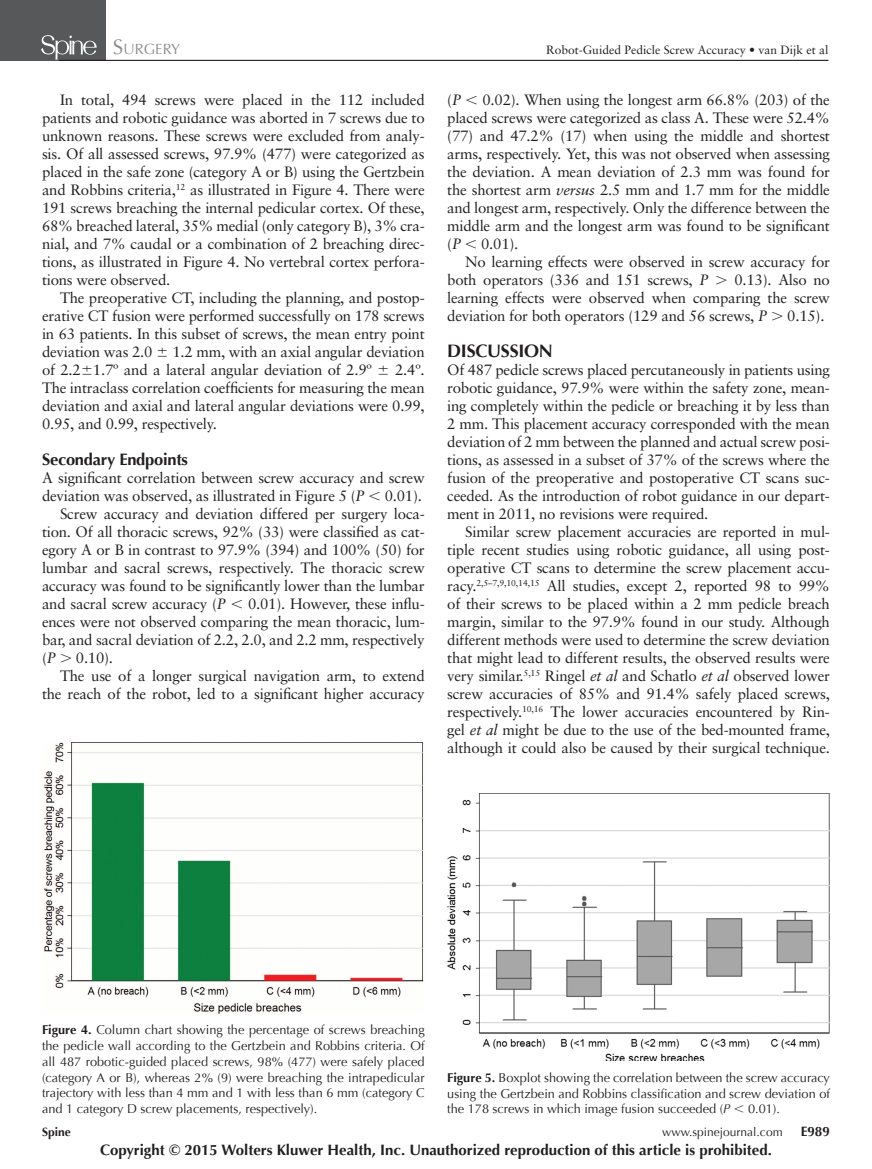
<style>
.page{position:relative;width:872px;height:1169px;background:#fff}
.page>*{position:absolute;margin:0;border:0;box-sizing:border-box;transform-origin:0 0}
.t1{font:700 18px "Optima";letter-spacing:-.015em;color:#231f20}
.t2{font:700 16.5px "Optima";letter-spacing:-.015em;color:#231f20}
.t3{font:15px/18px "Sabon";letter-spacing:-.015em;color:#231f20;text-align:justify}
.t4{font:700 15px "Optima";color:#231f20}
.t5{font:14.7px "Optima";color:#8a8c8f}
.t6{font:700 13.5px "Optima";color:#231f20}
.t7{font:12.75px/15.8px "Optima";color:#231f20;text-align:justify}
.t8{font:12px "Sabon";color:#231f20}
.t9{font:12px "Optima";color:#231f20}
.t10{font:700 12px "Optima";color:#231f20}
.s1{font-size:21px}
.s2{font-style:italic}
.s3{font-weight:700}
</style>
<div class="page">
<div style="left:0;top:0;width:105px;height:61px;background:#57585a"></div>
<img style="left:41px;top:35px;width:58px;height:25px">
<hr style="left:59px;top:60px;width:769px;height:1px;background:#231f20">
<img style="left:43px;top:742px;width:381px;height:271px">
<img style="left:447px;top:793px;width:383px;height:267px">
<p class="t5" style="left:113px;top:40px;width:69px"><span class="s1">S</span>URGERY</p>
<p class="t8" style="left:546px;top:44px;width:284px">Robot-Guided Pedicle Screw Accuracy • van Dijk et al</p>
<p class="t3" style="left:42px;top:92px;width:384px;text-indent:18px">In total, 494 screws were placed in the 112 included patients and robotic guidance was aborted in 7 screws due to unknown reasons. These screws were excluded from analy&shy;sis. Of all assessed screws, 97.9% (477) were categorized as placed in the safe zone (category A or B) using the Gertzbein and Robbins criteria, <sup>12</sup> as illustrated in Figure 4 . There were 191 screws breaching the internal pedicular cortex. Of these, 68% breached lateral, 35% medial (only category B), 3% cra&shy;nial, and 7% caudal or a combination of 2 breaching direc&shy;tions, as illustrated in Figure 4 . No vertebral cortex perfora&shy;tions were observed.</p>
<p class="t3" style="left:42px;top:290px;width:384px;text-indent:18px">The preoperative CT, including the planning, and postop&shy;erative CT fusion were performed successfully on 178 screws in 63 patients. In this subset of screws, the mean entry point deviation was 2.0</p>
<p class="t3" style="left:42px;top:344px;width:384px;text-indent:130px">1.2 mm, with an axial angular deviation of 2.2 1.7º and a lateral angular deviation of 2.9º</p>
<p class="t3" style="left:42px;top:362px;width:384px;text-indent:353px">2.4º.<br>The intraclass correlation coefficients for measuring the mean deviation and axial and lateral angular deviations were 0.99, 0.95, and 0.99, respectively.</p>
<p class="t2" style="left:42px;top:450px;width:147px">Secondary Endpoints</p>
<p class="t3" style="left:42px;top:470px;width:384px">A significant correlation between screw accuracy and screw deviation was observed, as illustrated in Figure 5 ( <span class="s2">P</span></p>
<p class="t3" style="left:385px;top:488px;width:39px">0.01).</p>
<p class="t3" style="left:60px;top:506px;width:366px">Screw accuracy and deviation differed per surgery loca-</p>
<p class="t3" style="left:42px;top:524px;width:384px">tion. Of all thoracic screws, 92% (33) were classified as cat-</p>
<p class="t3" style="left:42px;top:542px;width:384px">egory A or B in contrast to 97.9% (394) and 100% (50) for</p>
<p class="t3" style="left:42px;top:560px;width:384px">lumbar and sacral screws, respectively. The thoracic screw</p>
<p class="t3" style="left:42px;top:578px;width:384px">accuracy was found to be significantly lower than the lumbar</p>
<p class="t3" style="left:42px;top:596px;width:185px">and sacral screw accuracy ( <span class="s2">P</span></p>
<p class="t3" style="left:42px;top:596px;width:384px;text-indent:206px">0.01). However, these influ&shy;ences were not observed comparing the mean thoracic, lum&shy;bar, and sacral deviation of 2.2, 2.0, and 2.2 mm, respectively ( <span class="s2">P</span></p>
<p class="t3" style="left:76px;top:650px;width:39px">0.10).</p>
<p class="t3" style="left:60px;top:668px;width:366px">The use of a longer surgical navigation arm, to extend</p>
<p class="t3" style="left:42px;top:686px;width:384px">the reach of the robot, led to a significant higher accuracy</p>
<p class="t3" style="left:447px;top:92px;width:384px;text-indent:35px">0.02). When using the longest arm 66.8% (203) of the placed screws were categorized as class A. These were 52.4% (77) and 47.2% (17) when using the middle and shortest arms, respectively. Yet, this was not observed when assessing the deviation. A mean deviation of 2.3 mm was found for the shortest arm <span class="s2">versus</span> 2.5 mm and 1.7 mm for the middle and longest arm, respectively. Only the difference between the middle arm and the longest arm was found to be significant ( <span class="s2">P</span></p>
<p class="t3" style="left:447px;top:92px;width:15px">( <span class="s2">P</span></p>
<p class="t3" style="left:481px;top:236px;width:39px">0.01).</p>
<p class="t3" style="left:465px;top:254px;width:366px">No learning effects were observed in screw accuracy for</p>
<p class="t3" style="left:447px;top:272px;width:263px">both operators (336 and 151 screws, <span class="s2">P</span></p>
<p class="t3" style="left:447px;top:272px;width:384px;text-indent:287px">0.13). Also no learning effects were observed when comparing the screw deviation for both operators (129 and 56 screws, <span class="s2">P</span></p>
<p class="t3" style="left:787px;top:308px;width:39px">0.15).</p>
<p class="t1" style="left:447px;top:340px;width:107px">DISCUSSION</p>
<p class="t3" style="left:447px;top:362px;width:384px">Of 487 pedicle screws placed percutaneously in patients using robotic guidance, 97.9% were within the safety zone, mean&shy;ing completely within the pedicle or breaching it by less than 2 mm. This placement accuracy corresponded with the mean deviation of 2 mm between the planned and actual screw posi&shy;tions, as assessed in a subset of 37% of the screws where the fusion of the preoperative and postoperative CT scans suc&shy;ceeded. As the introduction of robot guidance in our depart&shy;ment in 2011, no revisions were required.</p>
<p class="t3" style="left:447px;top:524px;width:384px;text-indent:18px">Similar screw placement accuracies are reported in mul&shy;tiple recent studies using robotic guidance, all using post&shy;operative CT scans to determine the screw placement accu&shy;racy. <sup>2,5–7,9,10,14,15</sup> All studies, except 2, reported 98 to 99% of their screws to be placed within a 2 mm pedicle breach margin, similar to the 97.9% found in our study. Although different methods were used to determine the screw deviation that might lead to different results, the observed results were very similar. <sup>5,15</sup> Ringel <span class="s2">et al</span> and Schatlo <span class="s2">et al</span> observed lower screw accuracies of 85% and 91.4% safely placed screws, respectively. <sup>10,16</sup> The lower accuracies encountered by Rin&shy;gel <span class="s2">et al</span> might be due to the use of the bed-mounted frame, although it could also be caused by their surgical technique.</p>
<p class="t7" style="left:42px;top:1022px;width:384px"><span class="s3">Figure 4.</span> Column chart showing the percentage of screws breaching the pedicle wall according to the Gertzbein and Robbins criteria. Of all 487 robotic-guided placed screws, 98% (477) were safely placed (category A or B), whereas 2% (9) were breaching the intrapedicular trajectory with less than 4 mm and 1 with less than 6 mm (category C and 1 category D screw placements, respectively).</p>
<p class="t7" style="left:447px;top:1069px;width:384px"><span class="s3">Figure 5.</span> Boxplot showing the correlation between the screw accuracy using the Gertzbein and Robbins classification and screw deviation of the 178 screws in which image fusion succeeded ( <span class="s2">P</span></p>
<p class="t7" style="left:748px;top:1101px;width:33px">0.01).</p>
<p class="t4" style="left:100px;top:1141px;width:673px">Copyright © 2015 Wolters Kluwer Health, Inc. Unauthorized reproduction of this article is prohibited.</p>
<p class="t10" style="left:42px;top:1125px;width:30px">Spine</p>
<p class="t9" style="left:662px;top:1125px;width:122px">www.spinejournal.com</p>
<p class="t6" style="left:800px;top:1123px;width:31px">E989</p>
</div>
